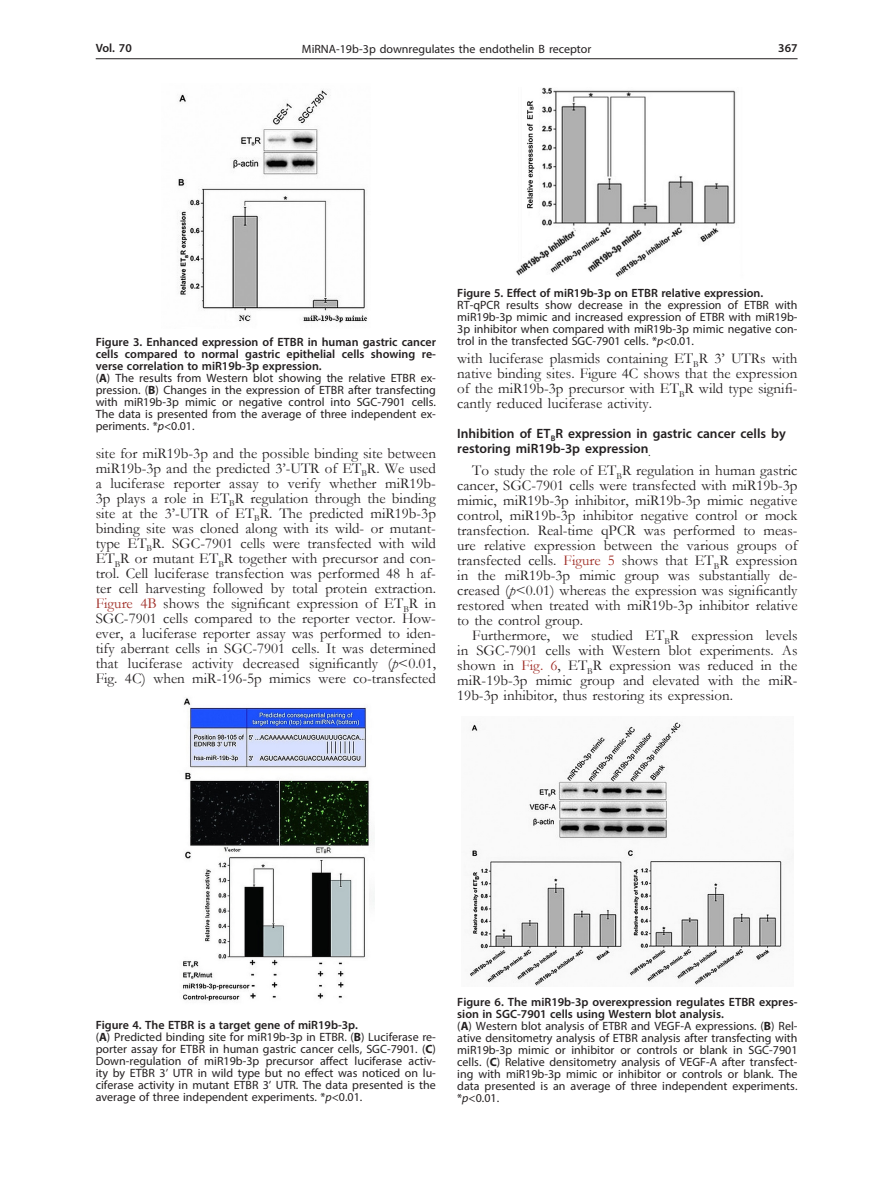
<style>
.page{position:relative;width:872px;height:1191px;background:#fff}
.page>*{position:absolute;margin:0;border:0;box-sizing:border-box;transform-origin:0 0}
.Body_tekst{font:15px/15px "Garamond";color:#231f20;text-align:justify}
.Tytul_2{font:600 13.5px/15px "Myriad Pro";color:#231f20}
.Figure_1{font:12px/12px "Myriad Pro";color:#231f20;text-align:justify}
.Figure{font:600 12px/12px "Myriad Pro";color:#231f20;text-align:justify}
.s1{font-weight:700}
.s2{font-style:italic}
.s3{color:#9f2d26}
</style>
<div class="page">
<hr style="left:96px;top:58px;width:701px;height:1px;background:#231f20">
<img style="left:177px;top:90px;width:191px;height:234px">
<img style="left:183px;top:698px;width:191px;height:303px">
<img style="left:516px;top:87px;width:220px;height:190px">
<img style="left:470px;top:722px;width:313px;height:264px">
<p class="Figure" style="left:96px;top:42px;width:38px">Vol. 70</p>
<p class="Figure_1" style="left:302px;top:43px;width:291px">MiRNA-19b-3p downregulates the endothelin B receptor</p>
<p class="Figure" style="left:778px;top:42px;width:21px">367</p>
<p class="Figure" style="left:96px;top:335px;width:342px">Figure 3. Enhanced expression of ETBR in human gastric cancer cells compared to normal gastric epithelial cells showing re&shy;verse correlation to miR19b-3p expression.</p>
<p class="Figure_1" style="left:96px;top:372px;width:342px">(<span class="s1">A</span>) The results from Western blot showing the relative ETBR ex&shy;pression. (<span class="s1">B</span>) Changes in the expression of ETBR after transfecting with miR19b-3p mimic or negative control into SGC-7901 cells.<br>The data is presented from the average of three independent ex&shy;periments. *<span class="s2">p</span>&lt;0.01.</p>
<p class="Body_tekst" style="left:96px;top:445px;width:342px">site for miR19b-3p and the possible binding site between miR19b-3p and the predicted 3’-UTR of ET<sub>B</sub>R. We used a luciferase reporter assay to verify whether miR19b-3p plays a role in ET<sub>B</sub>R regulation through the binding site at the 3’-UTR of ET<sub>B</sub>R. The predicted miR19b-3p binding site was cloned along with its wild- or mutant&shy;type ET<sub>B</sub>R. SGC-7901 cells were transfected with wild ET<sub>B</sub>R or mutant ET<sub>B</sub>R together with precursor and con&shy;trol. Cell luciferase transfection was performed 48 h af&shy;ter cell harvesting followed by total protein extraction.<br><span class="s3">Figure 4B</span> shows the significant expression of ET<sub>B</sub>R in SGC-7901 cells compared to the reporter vector. How&shy;ever, a luciferase reporter assay was performed to iden&shy;tify aberrant cells in SGC-7901 cells. It was determined that luciferase activity decreased significantly (<span class="s2">p</span>&lt;0.01, Fig. 4C) when miR-196-5p mimics were co-transfected</p>
<p class="Figure" style="left:457px;top:286px;width:307px">Figure 5. Effect of miR19b-3p on ETBR relative expression.</p>
<p class="Figure_1" style="left:457px;top:298px;width:342px">RT-qPCR results show decrease in the expression of ETBR with miR19b-3p mimic and increased expression of ETBR with miR19b-3p inhibitor when compared with miR19b-3p mimic negative con&shy;trol in the transfected SGC-7901 cells. *<span class="s2">p</span>&lt;0.01.</p>
<p class="Body_tekst" style="left:457px;top:350px;width:342px">with luciferase plasmids containing ET<sub>B</sub>R 3’ UTRs with native binding sites. Figure 4C shows that the expression of the miR19b-3p precursor with ET<sub>B</sub>R wild type signifi&shy;cantly reduced luciferase activity.</p>
<p class="Tytul_2" style="left:457px;top:425px;width:330px">Inhibition of ET<sub>B</sub>R expression in gastric cancer cells by restoring miR19b-3p expression<sub>.</sub></p>
<p class="Body_tekst" style="left:457px;top:463px;width:342px;text-indent:15px">To study the role of ET<sub>B</sub>R regulation in human gastric cancer, SGC-7901 cells were transfected with miR19b-3p mimic, miR19b-3p inhibitor, miR19b-3p mimic negative control, miR19b-3p inhibitor negative control or mock transfection. Real-time qPCR was performed to meas&shy;ure relative expression between the various groups of transfected cells. <span class="s3">Figure 5</span> shows that ET<sub>B</sub>R expression in the miR19b-3p mimic group was substantially de&shy;creased (<span class="s2">p</span>&lt;0.01) whereas the expression was significantly restored when treated with miR19b-3p inhibitor relative to the control group.</p>
<p class="Body_tekst" style="left:457px;top:628px;width:342px;text-indent:15px">Furthermore, we studied ET<sub>B</sub>R expression levels in SGC-7901 cells with Western blot experiments. As shown in <span class="s3">Fig. 6</span>, ET<sub>B</sub>R expression was reduced in the miR-19b-3p mimic group and elevated with the miR-19b-3p inhibitor, thus restoring its expression.</p>
<p class="Figure" style="left:96px;top:1018px;width:264px">Figure 4. The ETBR is a target gene of miR19b-3p.</p>
<p class="Figure_1" style="left:96px;top:1030px;width:342px">(<span class="s1">A</span>) Predicted binding site for miR19b-3p in ETBR. (<span class="s1">B</span>) Luciferase re&shy;porter assay for ETBR in human gastric cancer cells, SGC-7901. (<span class="s1">C</span>)<br>Down-regulation of miR19b-3p precursor affect luciferase activ&shy;ity by ETBR 3’ UTR in wild type but no effect was noticed on lu&shy;ciferase activity in mutant ETBR 3’ UTR. The data presented is the average of three independent experiments. *<span class="s2">p</span>&lt;0.01.</p>
<p class="Figure" style="left:457px;top:995px;width:342px">Figure 6. The miR19b-3p overexpression regulates ETBR expres&shy;sion in SGC-7901 cells using Western blot analysis.</p>
<p class="Figure_1" style="left:457px;top:1019px;width:342px">(<span class="s1">A</span>) Western blot analysis of ETBR and VEGF-A expressions. (<span class="s1">B</span>) Rel&shy;ative densitometry analysis of ETBR analysis after transfecting with miR19b-3p mimic or inhibitor or controls or blank in SGC-7901 cells. (<span class="s1">C</span>) Relative densitometry analysis of VEGF-A after transfect&shy;ing with miR19b-3p mimic or inhibitor or controls or blank. The data presented is an average of three independent experiments. *<span class="s2">p</span>&lt;0.01.</p>
</div>
